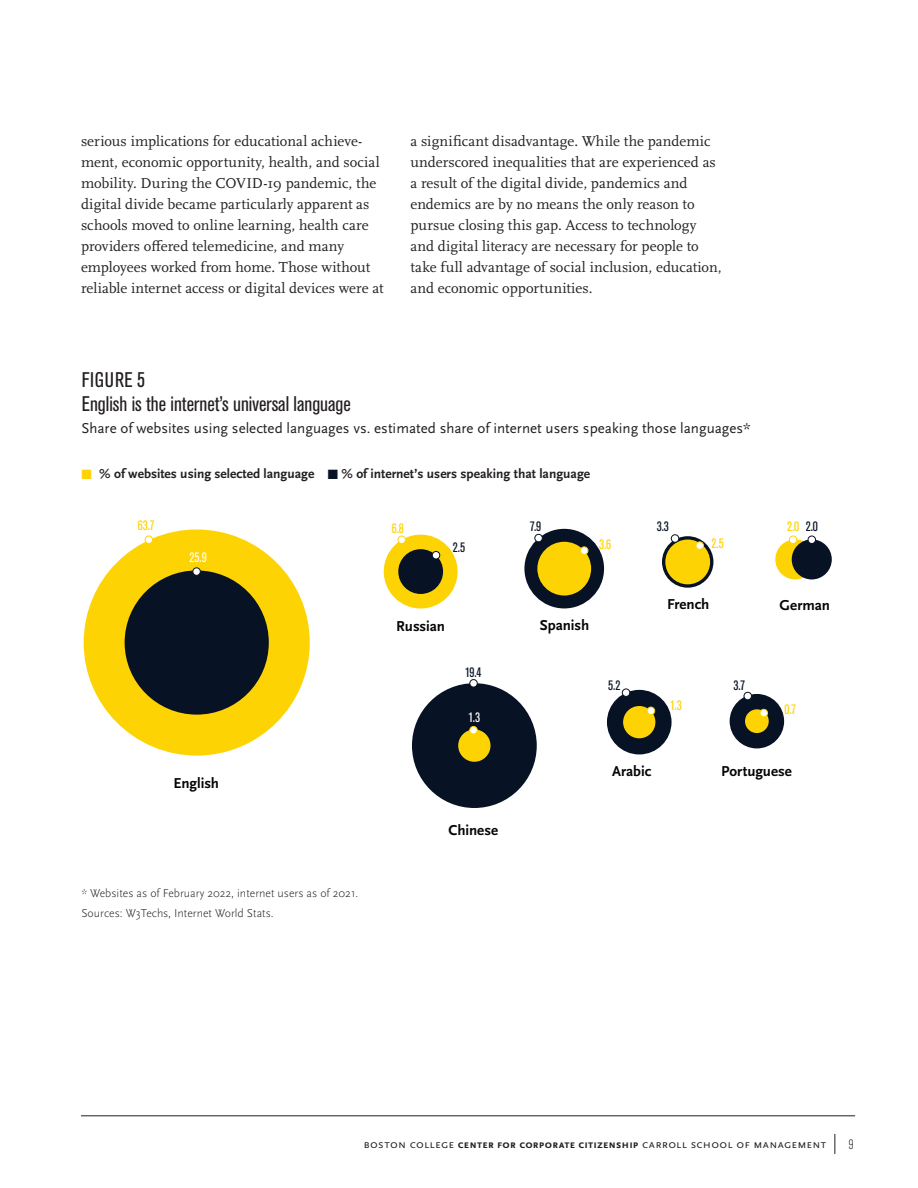
<style>
.page{position:relative;width:918px;height:1188px;background:#fff}
.page>*{position:absolute;margin:0;border:0;box-sizing:border-box;transform-origin:0 0}
.t1{font:condensed 21px/24px "Akzidenz Grotesk BE";color:#231f20}
.Body_text_INDENT{font:15px/21px "Scala OT";letter-spacing:.005em;color:#231f20}
.t2{font:15px "Scala Sans OT";color:#231f20}
.t3{font:700 15px "Scala Sans OT";letter-spacing:-.005em;color:#050504}
.t4{font:700 13.5px "Scala Sans OT";color:#231f20}
.t5{font:condensed 13.5px "Akzidenz Grotesk BE";color:#fed304}
.t6{font:condensed 13.5px "Akzidenz Grotesk BE";color:#071224}
.t7{font:condensed 13.5px "Akzidenz Grotesk BE";color:#fff}
.t8{font:300 condensed 13.5px "Akzidenz Grotesk BE";color:#231f20}
.t9{font:300 12px/19.5px "Scala Sans OT";color:#231f20}
.t10{font:12px "Scala Sans OT";letter-spacing:.02em;color:#231f20}
.s1{color:#fed304}
.s2{color:#071224}
.s3{font-weight:700;font-size:11.4px}
</style>
<div class="page">
<hr style="left:81px;top:1116px;width:774px;height:1px;background:#231f20">
<svg style="left:835px;top:1134px;width:1px;height:20px"></svg>
<div style="left:84px;top:529px;width:226px;height:227px;background:#fed304;border-radius:113px"></div>
<div style="left:125px;top:570px;width:144px;height:145px;background:#071224;border-radius:72px"></div>
<div style="left:384px;top:535px;width:74px;height:74px;background:#fed304;border-radius:37px"></div>
<div style="left:398px;top:549px;width:45px;height:45px;background:#071224;border-radius:22px"></div>
<div style="left:524px;top:529px;width:80px;height:79px;background:#071224;border-radius:40px"></div>
<div style="left:537px;top:542px;width:54px;height:54px;background:#fed304;border-radius:27px"></div>
<svg style="left:662px;top:536px;width:51px;height:52px"></svg>
<div style="left:665px;top:540px;width:45px;height:44px;background:#fed304;border-radius:22px"></div>
<div style="left:775px;top:539px;width:40px;height:40px;background:#fed304;border-radius:20px"></div>
<div style="left:792px;top:539px;width:40px;height:40px;background:#071224;border-radius:20px"></div>
<div style="left:412px;top:683px;width:125px;height:125px;background:#071224;border-radius:62px"></div>
<div style="left:458px;top:729px;width:33px;height:33px;background:#fed304;border-radius:16px"></div>
<div style="left:607px;top:690px;width:65px;height:64px;background:#071224;border-radius:32px"></div>
<div style="left:623px;top:706px;width:32px;height:32px;background:#fed304;border-radius:16px"></div>
<div style="left:730px;top:694px;width:54px;height:54px;background:#071224;border-radius:27px"></div>
<div style="left:745px;top:709px;width:24px;height:24px;background:#fed304;border-radius:12px"></div>
<div style="left:647px;top:707px;width:8px;height:8px;background:#fff;border-radius:50%"></div>
<div style="left:647px;top:707px;width:8px;height:8px;border:1px solid #fed304;border-radius:50%"></div>
<div style="left:622px;top:689px;width:8px;height:7px;background:#fff;border-radius:50%"></div>
<div style="left:622px;top:689px;width:8px;height:8px;border:1px solid #071224;border-radius:50%"></div>
<div style="left:470px;top:726px;width:7px;height:8px;background:#fff;border-radius:50%"></div>
<div style="left:469px;top:726px;width:9px;height:8px;border:1px solid #fed304;border-radius:50%"></div>
<div style="left:470px;top:680px;width:7px;height:7px;background:#fff;border-radius:50%"></div>
<div style="left:469px;top:679px;width:9px;height:8px;border:1px solid #071224;border-radius:50%"></div>
<div style="left:145px;top:536px;width:8px;height:8px;background:#fff;border-radius:50%"></div>
<div style="left:145px;top:536px;width:8px;height:8px;border:1px solid #fed304;border-radius:50%"></div>
<div style="left:193px;top:568px;width:7px;height:7px;background:#fff;border-radius:50%"></div>
<div style="left:192px;top:567px;width:9px;height:9px;border:1px solid #071224;border-radius:50%"></div>
<div style="left:398px;top:536px;width:7px;height:8px;background:#fff;border-radius:50%"></div>
<div style="left:398px;top:536px;width:8px;height:8px;border:1px solid #fed304;border-radius:50%"></div>
<div style="left:432px;top:551px;width:8px;height:8px;background:#fff;border-radius:50%"></div>
<div style="left:432px;top:551px;width:8px;height:8px;border:1px solid #071224;border-radius:50%"></div>
<div style="left:580px;top:547px;width:8px;height:7px;background:#fff;border-radius:50%"></div>
<div style="left:580px;top:547px;width:8px;height:8px;border:1px solid #fed304;border-radius:50%"></div>
<div style="left:535px;top:534px;width:7px;height:8px;background:#fff;border-radius:50%"></div>
<div style="left:534px;top:534px;width:9px;height:8px;border:1px solid #071224;border-radius:50%"></div>
<div style="left:696px;top:542px;width:8px;height:7px;background:#fff;border-radius:50%"></div>
<div style="left:696px;top:541px;width:8px;height:9px;border:1px solid #fed304;border-radius:50%"></div>
<div style="left:671px;top:535px;width:8px;height:7px;background:#fff;border-radius:50%"></div>
<div style="left:671px;top:534px;width:8px;height:9px;border:1px solid #071224;border-radius:50%"></div>
<div style="left:789px;top:536px;width:8px;height:8px;background:#fff;border-radius:50%"></div>
<div style="left:789px;top:536px;width:8px;height:8px;border:1px solid #fed304;border-radius:50%"></div>
<div style="left:808px;top:536px;width:8px;height:8px;background:#fff;border-radius:50%"></div>
<div style="left:808px;top:536px;width:8px;height:8px;border:1px solid #071224;border-radius:50%"></div>
<div style="left:760px;top:709px;width:8px;height:8px;background:#fff;border-radius:50%"></div>
<div style="left:760px;top:709px;width:8px;height:8px;border:1px solid #fed304;border-radius:50%"></div>
<div style="left:744px;top:692px;width:8px;height:8px;background:#fff;border-radius:50%"></div>
<div style="left:744px;top:692px;width:8px;height:8px;border:1px solid #071224;border-radius:50%"></div>
<p class="Body_text_INDENT" style="left:81px;top:131px;width:304px">serious implications for educational achieve&shy;ment, economic opportunity, health, and social mobility. During the COVID-19 pandemic, the digital divide became particularly apparent as schools moved to online learning, health care providers offered telemedicine, and many employees worked from home. Those without reliable internet access or digital devices were at</p>
<p class="Body_text_INDENT" style="left:410px;top:131px;width:313px">a significant disadvantage. While the pandemic underscored inequalities that are experienced as a result of the digital divide, pandemics and endemics are by no means the only reason to pursue closing this gap. Access to technology and digital literacy are necessary for people to take full advantage of social inclusion, education, and economic opportunities.</p>
<p class="t1" style="left:82px;top:368px;width:271px">FIGURE 5<br>English is the internet’s universal language</p>
<p class="t2" style="left:81px;top:420px;width:671px">Share of websites using selected languages vs. estimated share of internet users speaking those languages*</p>
<p class="t4" style="left:81px;top:466px;width:510px"><span class="s1">■</span> % of websites using selected language <span class="s2">■</span> % of internet’s users speaking that language</p>
<p class="t5" style="left:138px;top:518px;width:18px">63.7</p>
<p class="t7" style="left:190px;top:550px;width:19px">25.9</p>
<p class="t5" style="left:392px;top:520px;width:14px">6.8</p>
<p class="t6" style="left:530px;top:519px;width:13px">7.9</p>
<p class="t6" style="left:453px;top:539px;width:14px">2.5</p>
<p class="t5" style="left:599px;top:536px;width:14px">3.6</p>
<p class="t6" style="left:657px;top:519px;width:14px">3.3</p>
<p class="t5" style="left:712px;top:536px;width:14px">2.5</p>
<p class="t5" style="left:787px;top:519px;width:32px">2.0 <span class="s2">2.0</span></p>
<p class="t3" style="left:173px;top:774px;width:47px">English</p>
<p class="t9" style="left:81px;top:884px;width:278px">* Websites as of February 2022, internet users as of 2021.<br>Sources: W3Techs, Internet World Stats.</p>
<p class="t3" style="left:396px;top:618px;width:50px">Russian</p>
<p class="t3" style="left:540px;top:617px;width:51px">Spanish</p>
<p class="t6" style="left:465px;top:665px;width:18px">19.4</p>
<p class="t7" style="left:468px;top:710px;width:13px">1.3</p>
<p class="t3" style="left:449px;top:822px;width:51px">Chinese</p>
<p class="t6" style="left:608px;top:677px;width:14px">5.2</p>
<p class="t3" style="left:667px;top:596px;width:44px">French</p>
<p class="t3" style="left:780px;top:597px;width:52px">German</p>
<p class="t5" style="left:670px;top:698px;width:13px">1.3</p>
<p class="t6" style="left:734px;top:678px;width:13px">3.7</p>
<p class="t5" style="left:785px;top:702px;width:13px">0.7</p>
<p class="t3" style="left:612px;top:763px;width:41px">Arabic</p>
<p class="t3" style="left:721px;top:763px;width:72px">Portuguese</p>
<p class="t10" style="left:364px;top:1137px;width:464px">boston college <span class="s3">center for corporate citizenship</span> carroll school of management</p>
<p class="t8" style="left:849px;top:1138px;width:6px">9</p>
</div>
